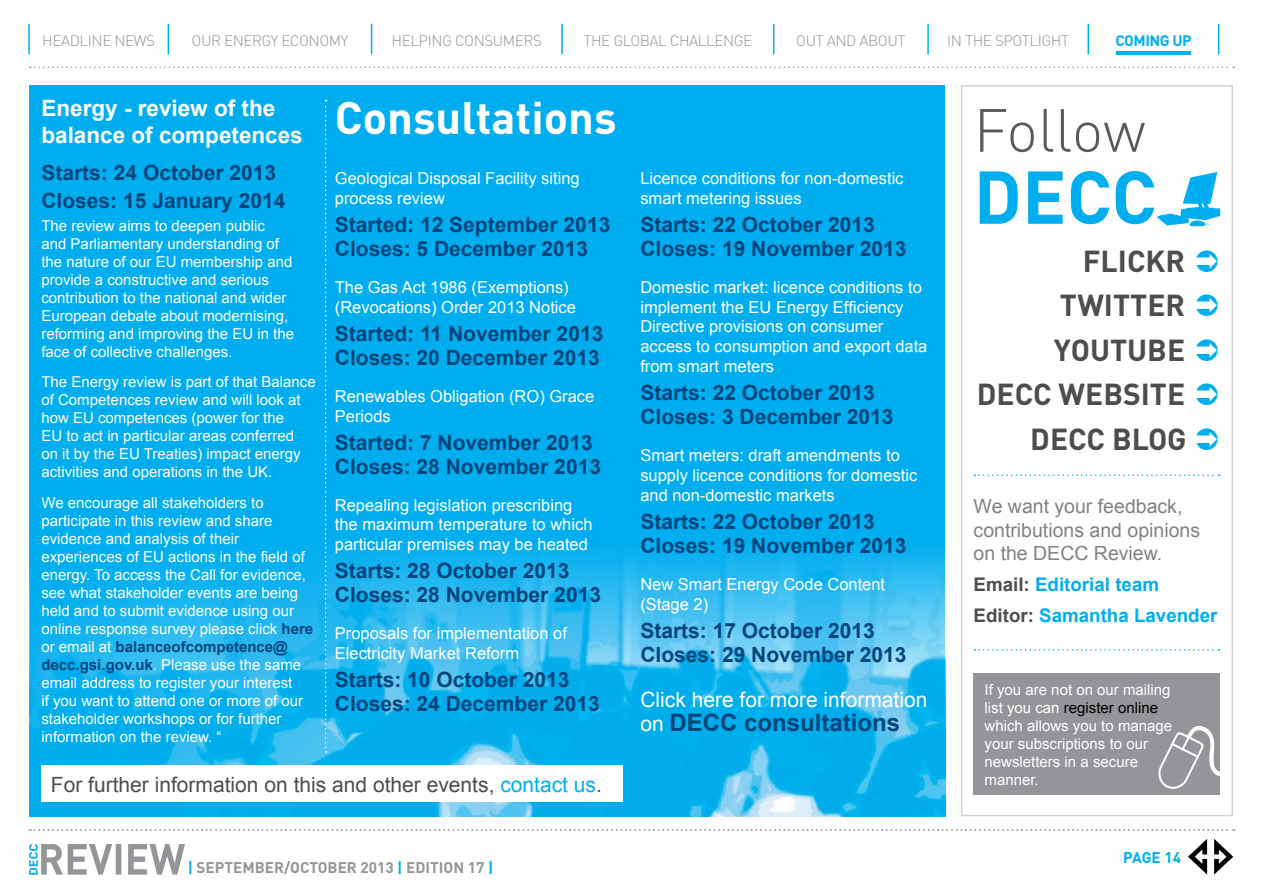
<style>
.page{position:relative;width:1263px;height:893px;background:#fff}
.page>*{position:absolute;margin:0;border:0;box-sizing:border-box;transform-origin:0 0}
.news_heading{font:700 73.5px "DIN Pro";color:#00aeef}
.news_heading-2{font:300 60px "DIN Pro";letter-spacing:-.005em;color:#58595b}
.news_heading-3{font:700 45px "DIN Pro";color:#fff}
.main_body_indent{font:700 30px "DIN Pro";color:#4d4d4f}
.main_body_indent-2{font:700 24px "Arial";color:#00447c}
.main_body_indent-3{font:700 22.5px/27px "Arial";color:#fff}
.main_body_indent-4{font:700 21px/24px "Arial";color:#00447c}
.main_body_indent-5{font:21px "Arial";color:#4d4d4f}
.main_body_indent-6{font:21px "Arial";color:#fff}
.main_body_indent-7{font:19.5px/23.4px "Arial";color:#808285}
.main_body_indent-8{font:700 18.75px "Arial";color:#00aeef}
.main_body_indent-9{font:16.5px/19.8px "Arial";color:#fff}
.t1{font:700 15.3px "DIN Pro";color:#939598}
.t2{font:700 15.3px "DIN Pro";letter-spacing:-.005em;color:#00aeef}
.main_body_indent-10{font:15px/18px "Arial";color:#fff}
.t3{font:300 15px "DIN Pro";letter-spacing:-.03em;color:#939598}
.t4{font:700 15px "DIN Pro";letter-spacing:-.03em;color:#00aeef}
.s1{font-weight:700;color:#00447c}
.s2{color:#00aeef}
.s3{font-weight:400;font-size:21px;color:#fff}
.s4{color:#4d4d4f}
.s5{color:#000}
</style>
<div class="page">
<div style="left:30px;top:85px;width:915px;height:731px;background:#00aeef"></div>
<img style="left:326px;top:550px;width:619px;height:266px">
<svg style="left:30px;top:538px;width:296px;height:264px"></svg>
<div style="left:41px;top:765px;width:582px;height:36px;background:#fff"></div>
<svg style="left:325px;top:100px;width:2px;height:653px"></svg>
<div style="left:973px;top:674px;width:247px;height:121px;background:#939598"></div>
<svg style="left:974px;top:475px;width:246px;height:1px"></svg>
<svg style="left:974px;top:649px;width:246px;height:2px"></svg>
<svg style="left:1157px;top:172px;width:63px;height:54px"></svg>
<svg style="left:1158px;top:726px;width:62px;height:63px"></svg>
<div style="left:961px;top:85px;width:272px;height:731px;border:2px solid #d1d3d4"></div>
<hr style="left:28px;top:24px;width:2px;height:30px;background:#00aeef">
<hr style="left:168px;top:24px;width:1px;height:30px;background:#00aeef">
<hr style="left:371px;top:24px;width:1px;height:30px;background:#00aeef">
<hr style="left:561px;top:24px;width:2px;height:30px;background:#00aeef">
<hr style="left:773px;top:24px;width:1px;height:30px;background:#00aeef">
<hr style="left:927px;top:24px;width:2px;height:30px;background:#00aeef">
<hr style="left:1087px;top:24px;width:2px;height:30px;background:#00aeef">
<hr style="left:1218px;top:24px;width:1px;height:30px;background:#00aeef">
<svg style="left:30px;top:67px;width:1204px;height:1px"></svg>
<svg style="left:30px;top:829px;width:1204px;height:2px"></svg>
<hr style="left:1117px;top:51px;width:74px;height:3px;background:#00aeef">
<svg style="left:1214px;top:839px;width:19px;height:36px"></svg>
<svg style="left:1188px;top:839px;width:19px;height:36px"></svg>
<svg style="left:29px;top:844px;width:156px;height:31px"></svg>
<p class="t3" style="left:42px;top:29px;width:114px">HEADLINE NEWS</p>
<p class="t3" style="left:192px;top:29px;width:158px">OUR ENERGY ECONOMY</p>
<p class="t3" style="left:392px;top:29px;width:152px">HELPING CONSUMERS</p>
<p class="t3" style="left:583px;top:29px;width:170px">THE GLOBAL CHALLENGE</p>
<p class="t3" style="left:796px;top:29px;width:111px">OUT AND ABOUT</p>
<p class="t3" style="left:947px;top:29px;width:124px">IN THE SPOTLIGHT</p>
<p class="t4" style="left:1115px;top:28px;width:78px">COMING UP</p>
<p class="main_body_indent-3" style="left:41px;top:96px;width:263px">Energy - review of the balance of competences</p>
<p class="main_body_indent-4" style="left:41px;top:161px;width:236px">Starts: 24 October 2013</p>
<p class="main_body_indent-4" style="left:41px;top:190px;width:245px">Closes: 15 January 2014</p>
<p class="main_body_indent-10" style="left:41px;top:216px;width:254px">The review aims to deepen public<br>and Parliamentary understanding of the nature of our EU membership and provide a constructive and serious contribution to the national and wider European debate about modernising, reforming and improving the EU in the face of collective challenges.</p>
<p class="main_body_indent-10" style="left:41px;top:373px;width:276px">The Energy review is part of that Balance of Competences review and will look at how EU competences (power for the<br>EU to act in particular areas conferred<br>on it by the EU Treaties) impact energy activities and operations in the UK.</p>
<p class="main_body_indent-10" style="left:41px;top:494px;width:273px">We encourage all stakeholders to participate in this review and share evidence and analysis of their experiences of EU actions in the field of energy. To access the Call for evidence, see what stakeholder events are being held and to submit evidence using our online response survey please click <span class="s1">here </span>or email at <span class="s1">balanceofcompetence@ decc.gsi.gov.uk</span>. Please use the same email address to register your interest<br>if you want to attend one or more of our stakeholder workshops or for further information on the review. “</p>
<p class="news_heading-3" style="left:335px;top:81px;width:283px">Consultations</p>
<p class="main_body_indent-9" style="left:335px;top:168px;width:246px">Geological Disposal Facility siting process review</p>
<p class="main_body_indent-4" style="left:335px;top:213px;width:277px">Started: 12 September 2013<br>Closes: 5 December 2013</p>
<p class="main_body_indent-9" style="left:335px;top:277px;width:243px">The Gas Act 1986 (Exemptions) (Revocations) Order 2013 Notice</p>
<p class="main_body_indent-4" style="left:335px;top:322px;width:270px">Started: 11 November 2013<br>Closes: 20 December 2013</p>
<p class="main_body_indent-9" style="left:335px;top:386px;width:261px">Renewables Obligation (RO) Grace<br>Periods</p>
<p class="main_body_indent-4" style="left:335px;top:431px;width:268px">Started: 7 November 2013<br>Closes: 28 November 2013</p>
<p class="main_body_indent-9" style="left:335px;top:495px;width:259px">Repealing legislation prescribing the maximum temperature to which particular premises may be heated</p>
<p class="main_body_indent-4" style="left:335px;top:560px;width:268px">Starts: 28 October 2013<br>Closes: 28 November 2013</p>
<p class="main_body_indent-9" style="left:335px;top:624px;width:234px">Proposals for implementation of<br>Electricity Market Reform</p>
<p class="main_body_indent-4" style="left:335px;top:669px;width:266px">Starts: 10 October 2013<br>Closes: 24 December 2013</p>
<p class="main_body_indent-5" style="left:51px;top:771px;width:552px">For further information on this and other events, <span class="s2">contact us</span>.</p>
<p class="main_body_indent-9" style="left:640px;top:168px;width:265px">Licence conditions for non-domestic smart metering issues</p>
<p class="main_body_indent-4" style="left:640px;top:213px;width:268px">Starts: 22 October 2013<br>Closes: 19 November 2013</p>
<p class="main_body_indent-9" style="left:640px;top:277px;width:289px">Domestic market: licence conditions to implement the EU Energy Efficiency Directive provisions on consumer access to consumption and export data from smart meters</p>
<p class="main_body_indent-4" style="left:640px;top:382px;width:255px">Starts: 22 October 2013<br>Closes: 3 December 2013</p>
<p class="main_body_indent-9" style="left:640px;top:446px;width:278px">Smart meters: draft amendments to supply licence conditions for domestic and non-domestic markets</p>
<p class="main_body_indent-4" style="left:640px;top:510px;width:268px">Starts: 22 October 2013<br>Closes: 19 November 2013</p>
<p class="main_body_indent-9" style="left:640px;top:574px;width:246px">New Smart Energy Code Content (Stage 2)</p>
<p class="main_body_indent-4" style="left:640px;top:619px;width:268px">Starts: 17 October 2013<br>Closes: 29 November 2013</p>
<p class="main_body_indent-6" style="left:640px;top:686px;width:289px">Click here for more information</p>
<p class="main_body_indent-2" style="left:640px;top:707px;width:261px"><span class="s3">on</span> DECC consultations</p>
<p class="t1" style="left:188px;top:855px;width:307px"><span class="s2">|</span> SEPTEMBER/OCTOBER 2013 <span class="s2">|</span> EDITION 17 <span class="s2">|</span></p>
<p class="news_heading-2" style="left:973px;top:84px;width:174px">Follow</p>
<p class="news_heading" style="left:973px;top:136px;width:185px">DECC</p>
<p class="main_body_indent" style="left:1083px;top:236px;width:104px">FLICKR</p>
<p class="main_body_indent" style="left:1060px;top:280px;width:127px">TWITTER</p>
<p class="main_body_indent" style="left:1054px;top:325px;width:133px">YOUTUBE</p>
<p class="main_body_indent" style="left:977px;top:369px;width:210px">DECC WEBSITE</p>
<p class="main_body_indent" style="left:1030px;top:414px;width:158px">DECC BLOG</p>
<p class="main_body_indent-7" style="left:973px;top:495px;width:228px">We want your feedback, contributions and opinions on the DECC Review.</p>
<p class="main_body_indent-8" style="left:973px;top:572px;width:187px"><span class="s4">Email:</span> Editorial team</p>
<p class="main_body_indent-8" style="left:973px;top:603px;width:245px"><span class="s4">Editor:</span> Samantha Lavender</p>
<p class="main_body_indent-10" style="left:984px;top:681px;width:189px">If you are not on our mailing list you can <span class="s5">register online </span>which allows you to manage your subscriptions to our newsletters in a secure manner.</p>
<p class="t2" style="left:1123px;top:844px;width:59px">PAGE 14</p>
</div>
